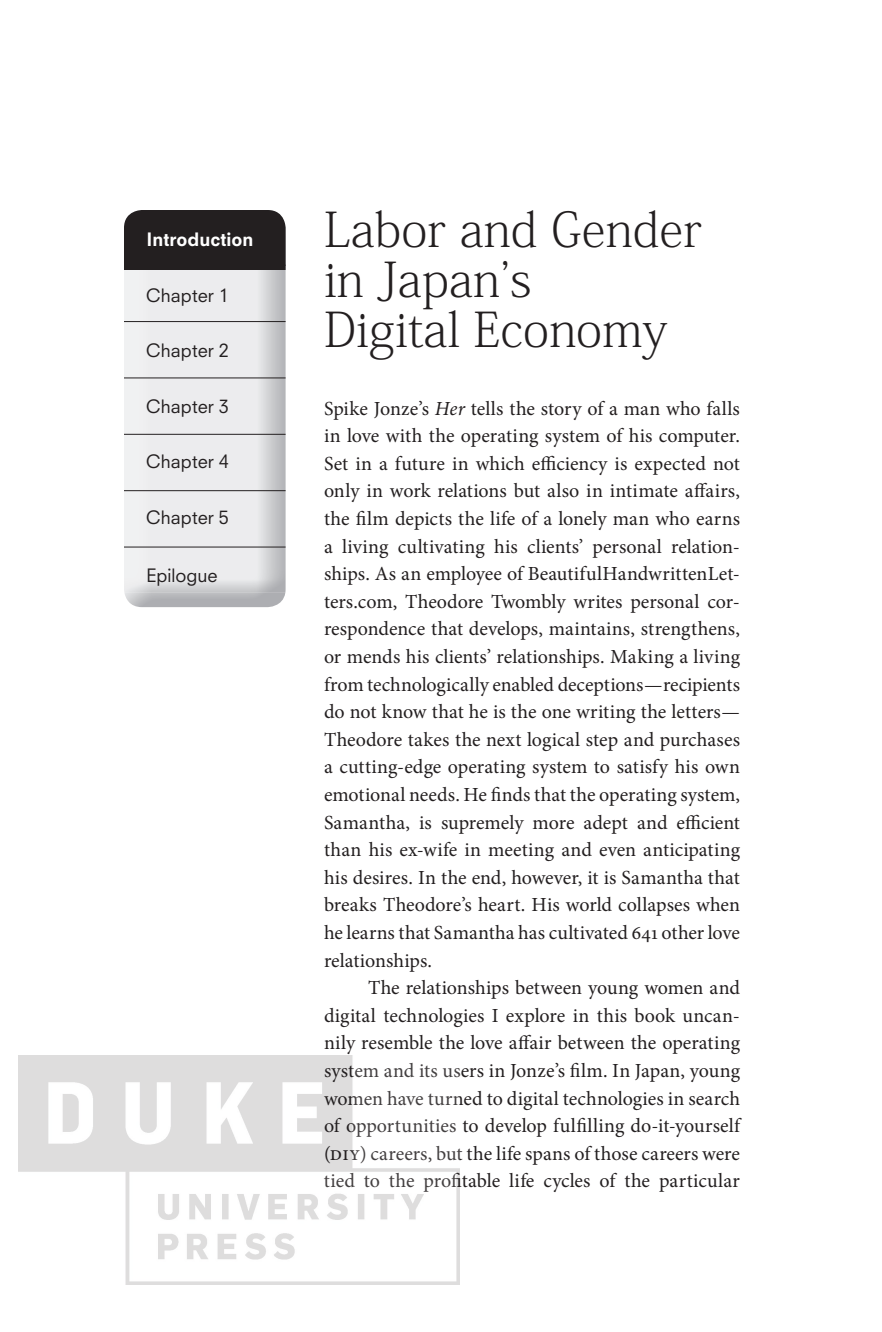
<style>
.page{position:relative;width:882px;height:1332px;background:#fff}
.page>*{position:absolute;margin:0;border:0;box-sizing:border-box;transform-origin:0 0}
.t1{font:200 48px/50px "Ryo Text Plus N";color:#231f20}
.t2{font:20px/27.6px "Minion Pro";letter-spacing:-.005em;color:#231f20;text-align:justify}
.t3{font:18px "Neuzeit S";color:#231f20}
.t4{font:800 18px "Neuzeit S";color:#fff}
.s1{font-style:italic}
.s2{font-size:21px}
</style>
<div class="page">
<img style="left:124px;top:270px;width:162px;height:337px">
<div style="left:124px;top:210px;width:162px;height:60px;background:#231f20"></div>
<hr style="left:124px;top:265px;width:162px;height:1px;background:#231f20">
<hr style="left:124px;top:321px;width:162px;height:1px;background:#231f20">
<hr style="left:124px;top:377px;width:162px;height:1px;background:#231f20">
<hr style="left:124px;top:547px;width:162px;height:1px;background:#231f20">
<hr style="left:124px;top:490px;width:162px;height:1px;background:#231f20">
<hr style="left:124px;top:434px;width:162px;height:1px;background:#231f20">
<img style="left:19px;top:1056px;width:441px;height:228px">
<p class="t4" style="left:147px;top:228px;width:108px">Introduction</p>
<p class="t3" style="left:146px;top:284px;width:85px">Chapter 1</p>
<p class="t3" style="left:146px;top:340px;width:85px">Chapter 2</p>
<p class="t3" style="left:146px;top:395px;width:85px">Chapter 3</p>
<p class="t3" style="left:146px;top:451px;width:85px">Chapter 4</p>
<p class="t3" style="left:146px;top:506px;width:85px">Chapter 5</p>
<p class="t3" style="left:146px;top:564px;width:73px">Epilogue</p>
<h1 class="t1" style="left:324px;top:205px;width:380px">Labor and Gender in Japanʼs<br>Digital Economy</h1>
<p class="t2" style="left:324px;top:394px;width:418px">Spike Jonze’s <span class="s1">Her</span> tells the story of a man who falls in love with the operating system of his computer.<br>Set in a future in which efficiency is expected not only in work relations but also in intimate affairs, the film depicts the life of a lonely man who earns a living cultivating his clients’ personal relation&shy;ships. As an employee of BeautifulHandwrittenLet&shy;ters.com, Theodore Twombly writes personal cor&shy;respondence that develops, maintains, strengthens, or mends his clients’ relationships. Making a living from technologically enabled deceptions — recipients do not know that he is the one writing the letters — Theodore takes the next logical step and purchases a cutting- edge operating system to satisfy his own emotional needs. He finds that the operating system, Samantha, is supremely more adept and efficient than his ex- wife in meeting and even anticipating his desires. In the end, however, it is Samantha that breaks Theodore’s heart. His world collapses when he learns that Samantha has cultivated 641 other love relationships.</p>
<p class="t2" style="left:324px;top:974px;width:418px;text-indent:44px">The relationships between young women and digital technologies I explore in this book uncan&shy;nily resemble the love affair between the operating system and its users in Jonze’s film. In Japan, young women have turned to digital technologies in search of opportunities to develop fulfilling do- it- yourself (<span class="s2">diy</span>) careers, but the life spans of those careers were tied to the profitable life cycles of the particular</p>
</div>
